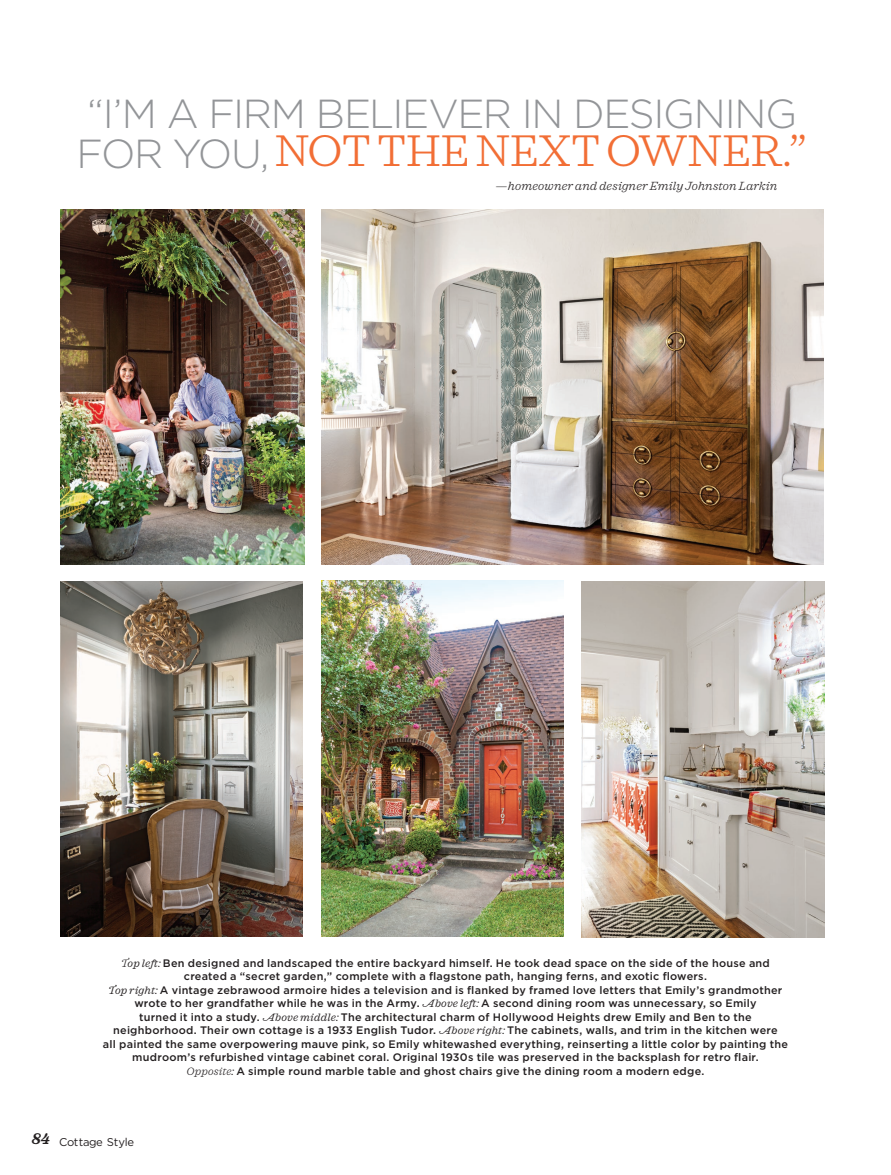
<style>
.page{position:relative;width:891px;height:1175px;background:#fff}
.page>*{position:absolute;margin:0;border:0;box-sizing:border-box;transform-origin:0 0}
.t1{font:300 45px "Sagona";letter-spacing:-.01em;color:#f26e35}
.t2{font:300 40.5px "Gotham";letter-spacing:-.03em;color:#939598}
.t3{font:italic 300 12px "Sagona";letter-spacing:.02em;color:#231f20}
.t4{font:11.25px "Gotham";letter-spacing:-.02em;color:#231f20}
.t5{font:500 10.8px/13.5px "Gotham";letter-spacing:.02em;color:#231f20;text-align:center}
.s1{font-family:"Gotham";font-size:40.5px;color:#939598}
.s2{font-family:"Sagona";font-weight:300;font-style:italic}
.s3{font-family:"Sagona";font-weight:400;font-style:italic}
.s4{font-family:"Sagona";font-weight:600;font-style:italic;font-size:15.75px}
</style>
<div class="page">
<img style="left:581px;top:581px;width:244px;height:356px">
<img style="left:61px;top:581px;width:241px;height:355px">
<img style="left:322px;top:580px;width:242px;height:356px">
<img style="left:322px;top:209px;width:502px;height:356px">
<img style="left:61px;top:209px;width:243px;height:356px">
<h2 class="t2" style="left:87px;top:88px;width:712px">“I’M A FIRM BELIEVER IN DESIGNING</h2>
<h1 class="t1" style="left:77px;top:124px;width:733px"><span class="s1">FOR YOU,</span> NOT THE NEXT OWNER.”</h1>
<p class="t3" style="left:496px;top:179px;width:283px">—homeowner and designer Emily Johnston Larkin</p>
<p class="t5" style="left:103px;top:955px;width:687px"><span class="s2">T</span><span class="s3">op left:</span> Ben designed and landscaped the entire backyard himself. He took dead space on the side of the house and created a “secret garden,” complete with a flagstone path, hanging ferns, and exotic flowers.<br><span class="s3">Top right:</span> A vintage zebrawood armoire hides a television and is flanked by framed love letters that Emily’s grandmother wrote to her grandfather while he was in the Army. <span class="s3">Above left:</span> A second dining room was unnecessary, so Emily<br>turned it into a study. <span class="s3">Above middle:</span> The architectural charm of Hollywood Heights drew Emily and Ben to the neighborhood. Their own cottage is a 1933 English Tudor. <span class="s3">Above right:</span> The cabinets, walls, and trim in the kitchen were<br>all painted the same overpowering mauve pink, so Emily whitewashed everything, reinserting a little color by painting the mudroom’s refurbished vintage cabinet coral. Original 1930s tile was preserved in the backsplash for retro flair.<br><span class="s2">Opposite</span><span class="s3">:</span> A simple round marble table and ghost chairs give the dining room a modern edge.</p>
<p class="t4" style="left:32px;top:1134px;width:104px"><span class="s4">84</span> Cottage Style</p>
</div>
